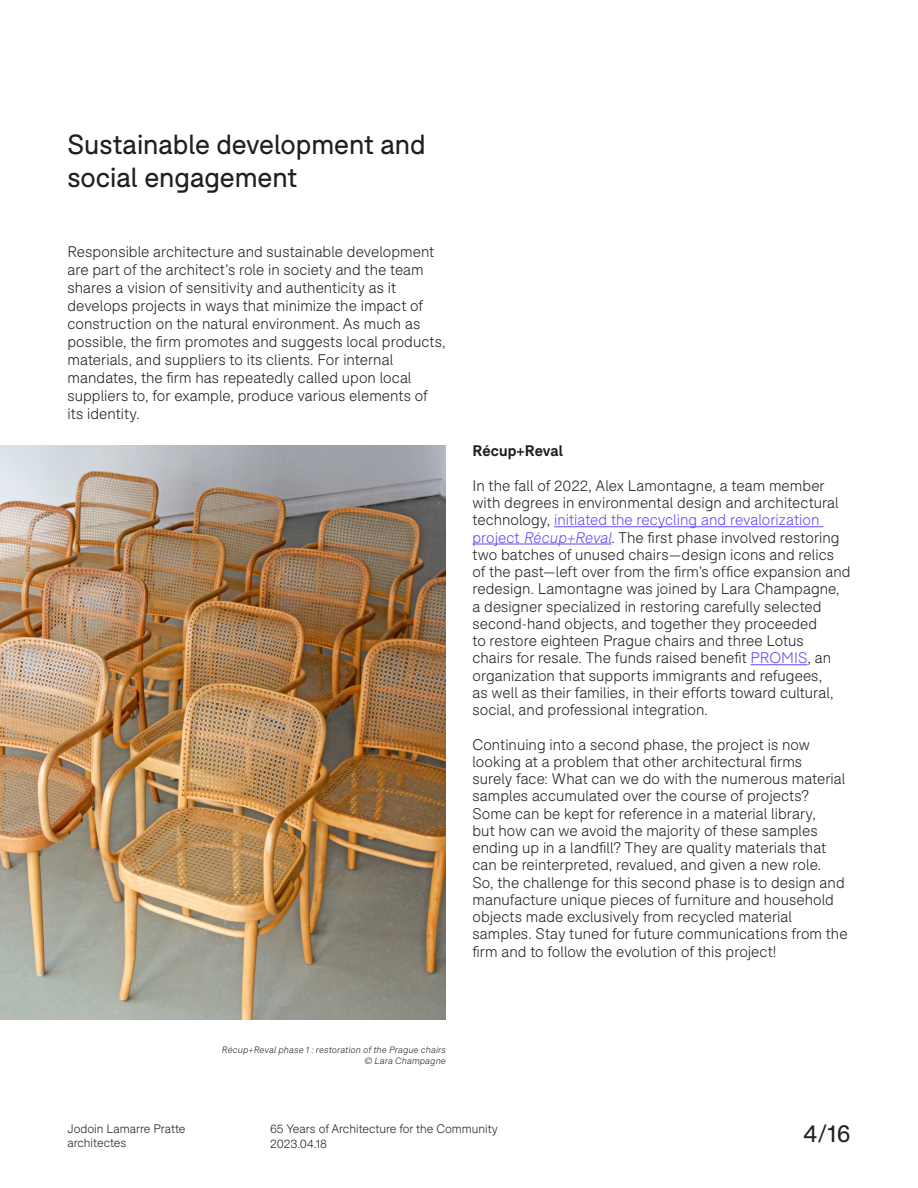
<style>
.page{position:relative;width:918px;height:1188px;background:#fff}
.page>*{position:absolute;margin:0;border:0;box-sizing:border-box;transform-origin:0 0}
.t1{font:27px/32.4px "F37 Bolton";color:#231f20}
.t2{font:24px "F37 Bolton";color:#231f20}
.t3{font:300 15px/17.2px "F37 Bolton";letter-spacing:.005em;color:#231f20}
.t4{font:700 15px "F37 Bolton";color:#231f20}
.t5{font:300 12px/14.4px "F37 Bolton";color:#231f20}
.t6{font:italic 300 9px/10.8px "F37 Bolton";letter-spacing:.025em;color:#231f20;text-align:right}
.s1{color:#6049f2}
.s2{font-style:italic;color:#6049f2}
</style>
<div class="page">
<img style="left:0;top:446px;width:446px;height:573px">
<hr style="left:554px;top:526px;width:269px;height:1px;background:#6049f2">
<hr style="left:472px;top:544px;width:140px;height:1px;background:#6049f2">
<hr style="left:751px;top:664px;width:57px;height:1px;background:#6049f2">
<h1 class="t1" style="left:68px;top:129px;width:360px">Sustainable development and social engagement</h1>
<p class="t3" style="left:68px;top:242px;width:379px;line-height:18px">Responsible architecture and sustainable development are part of the architect’s role in society and the team shares a vision of sensitivity and authenticity as it develops projects in ways that minimize the impact of construction on the natural environment. As much as possible, the firm promotes and suggests local products, materials, and suppliers to its clients. For internal mandates, the firm has repeatedly called upon local suppliers to, for example, produce various elements of its identity.</p>
<p class="t4" style="left:472px;top:442px;width:92px">Récup+Reval</p>
<p class="t3" style="left:472px;top:477px;width:379px">In the fall of 2022, Alex Lamontagne, a team member with degrees in environmental design and architectural technology, <span class="s1">initiated the recycling and revalorization project</span> <span class="s2">Récup+Reval</span>. The first phase involved restoring two batches of unused chairs—design icons and relics of the past—left over from the firm’s office expansion and redesign. Lamontagne was joined by Lara Champagne, a designer specialized in restoring carefully selected second-hand objects, and together they proceeded<br>to restore eighteen Prague chairs and three Lotus<br>chairs for resale. The funds raised benefit <span class="s1">PROMIS</span>, an organization that supports immigrants and refugees,<br>as well as their families, in their efforts toward cultural, social, and professional integration.</p>
<p class="t3" style="left:472px;top:736px;width:377px">Continuing into a second phase, the project is now looking at a problem that other architectural firms<br>surely face: What can we do with the numerous material samples accumulated over the course of projects?<br>Some can be kept for reference in a material library,<br>but how can we avoid the majority of these samples ending up in a landfill? They are quality materials that can be reinterpreted, revalued, and given a new role.<br>So, the challenge for this second phase is to design and manufacture unique pieces of furniture and household objects made exclusively from recycled material samples. Stay tuned for future communications from the firm and to follow the evolution of this project!</p>
<p class="t6" style="left:221px;top:1044px;width:226px">Récup+Reval phase 1 : restoration of the Prague chairs © Lara Champagne</p>
<p class="t5" style="left:68px;top:1122px;width:120px">Jodoin Lamarre Pratte architectes</p>
<h2 class="t2" style="left:803px;top:1119px;width:49px">4/16</h2>
<p class="t5" style="left:270px;top:1122px;width:229px">65 Years of Architecture for the Community<br>2023.04.18</p>
</div>
